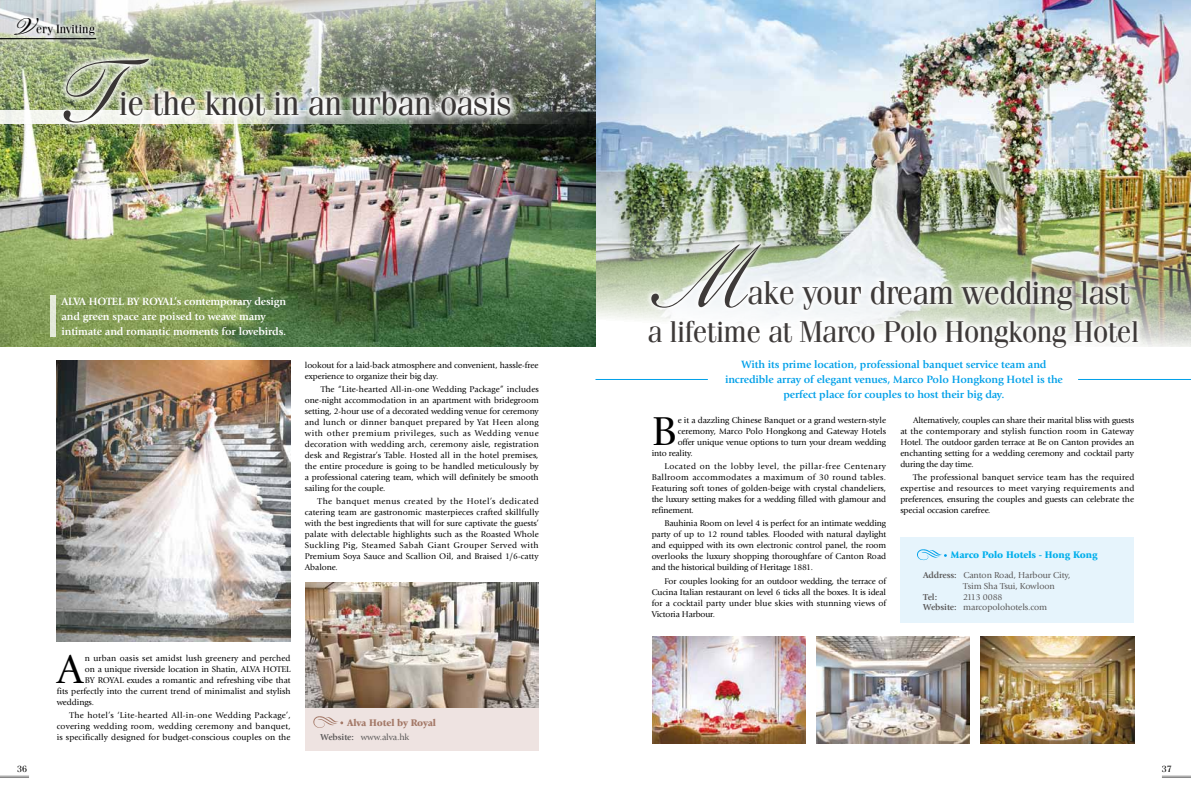
<style>
.page{position:relative;width:1191px;height:800px;background:#fff}
.page>*{position:absolute;margin:0;border:0;box-sizing:border-box;transform-origin:0 0}
.t1{font:90px "Shelley LT Std Script";color:#3e3a39}
.t2{font:90px "Shelley LT Std Script";color:#3a3635}
.t3{font:42px "Giovanni Std";color:#000}
.t4{font:38px "Bickham Script Pro";color:#000}
.t5{font:34px "Fenice Std";letter-spacing:-.02em;color:#3a3635}
.t6{font:33px "Fenice Std";letter-spacing:-.02em;color:#3e3a39}
.t7{font:30px "Fenice Std";letter-spacing:-.02em;color:#3e3a39}
.t8{font:12px "Fenice Std";color:#000}
.t9{font:700 11px/15px "Giovanni Std";letter-spacing:-.01em;color:#00a0e9;text-align:center}
.t10{font:700 11px/15px "Giovanni Std";letter-spacing:-.01em;color:#fff}
.t11{font:900 10px "Giovanni Std";letter-spacing:-.01em;color:#00afec}
.t12{font:900 10px "Giovanni Std";letter-spacing:-.01em;color:#a47968}
.t13{font:9px/10.8px "Giovanni Std";letter-spacing:-.01em;color:#595757}
.t14{font:9px "Fenice Std";color:#000}
.t15{font:700 9px "Giovanni Std";color:#595757}
.t16{font:8.7px/11px "Giovanni Std";letter-spacing:-.005em;color:#000;text-align:justify}
.t17{font:8.7px "Giovanni Std";letter-spacing:.02em;color:#000}
.s1{font-weight:700}
</style>
<div class="page">
<svg style="left:0;top:775px;width:29px;height:2px"></svg>
<hr style="left:1161px;top:775px;width:30px;height:1px;background:#898989">
<hr style="left:1161px;top:776px;width:30px;height:1px;background:#898989">
<div style="left:305px;top:707px;width:234px;height:43px;background:#eee3e1"></div>
<img style="left:0;top:0;width:1191px;height:346px">
<div style="left:742px;top:274px;width:394px;height:42px;background:#fff;opacity:.75"></div>
<div style="left:645px;top:238px;width:122px;height:76px;background:#fff;opacity:.75"></div>
<div style="left:642px;top:314px;width:502px;height:40px;background:#fff;opacity:.75"></div>
<img style="left:980px;top:636px;width:154px;height:107px">
<img style="left:816px;top:636px;width:154px;height:107px">
<img style="left:652px;top:636px;width:153px;height:107px">
<div style="left:900px;top:537px;width:234px;height:85px;background:#e6f4fc"></div>
<svg style="left:917px;top:549px;width:30px;height:11px"></svg>
<svg style="left:313px;top:716px;width:30px;height:11px"></svg>
<img style="left:57px;top:360px;width:234px;height:281px">
<img style="left:305px;top:582px;width:234px;height:125px">
<svg style="left:0;top:110px;width:601px;height:13px"></svg>
<img style="left:56px;top:51px;width:101px;height:80px">
<svg style="left:113px;top:83px;width:405px;height:40px"></svg>
<div style="left:50px;top:295px;width:6px;height:41px;background:#e4e9da"></div>
<hr style="left:595px;top:379px;width:113px;height:1px;background:#00a0e9">
<hr style="left:1078px;top:379px;width:113px;height:1px;background:#00a0e9">
<svg style="left:9px;top:13px;width:91px;height:20px"></svg>
<svg style="left:0;top:33px;width:101px;height:11px"></svg>
<hr style="left:0;top:38px;width:96px;height:1px;background:#000">
<h3 class="t4" style="left:15px;top:-2px;width:20px">V</h3>
<h3 class="t8" style="left:36px;top:22px;width:60px">ery Inviting</h3>
<h1 class="t2" style="left:63px;top:39px;width:56px">T</h1>
<h3 class="t5" style="left:119px;top:83px;width:395px">ie the knot in an urban oasis</h3>
<p class="t10" style="left:61px;top:293px;width:226px">ALVA HOTEL BY ROYAL’s contemporary design and green space are poised to weave many intimate and romantic moments for lovebirds.</p>
<p class="t16" style="left:305px;top:359px;width:235px">lookout for a laid-back atmosphere and convenient, hassle-free experience to organize their big day.</p>
<p class="t16" style="left:305px;top:383px;width:235px;text-indent:16px">The “Lite-hearted All-in-one Wedding Package” includes one-night accommodation in an apartment with bridegroom setting, 2-hour use of a decorated wedding venue for ceremony and lunch or dinner banquet prepared by Yat Heen along with other premium privileges, such as Wedding venue decoration with wedding arch, ceremony aisle, registration desk and Registrar’s Table. Hosted all in the hotel premises, the entire procedure is going to be handled meticulously by a professional catering team, which will definitely be smooth sailing for the couple.</p>
<p class="t16" style="left:305px;top:495px;width:235px;text-indent:13px">The banquet menus created by the Hotel’s dedicated catering team are gastronomic masterpieces crafted skillfully with the best ingredients that will for sure captivate the guests’ palate with delectable highlights such as the Roasted Whole Suckling Pig, Steamed Sabah Giant Grouper Served with Premium Soya Sauce and Scallion Oil, and Braised 1/6-catty Abalone.</p>
<h2 class="t3" style="left:57px;top:645px;width:28px">A</h2>
<p class="t17" style="left:85px;top:653px;width:207px">n urban oasis set amidst lush greenery and perched</p>
<p class="t16" style="left:85px;top:663px;width:207px">on a unique riverside location in Shatin, ALVA HOTEL</p>
<p class="t16" style="left:85px;top:674px;width:207px">BY ROYAL exudes a romantic and refreshing vibe that</p>
<p class="t16" style="left:57px;top:685px;width:236px">fits perfectly into the current trend of minimalist and stylish</p>
<p class="t16" style="left:57px;top:696px;width:39px">weddings.</p>
<p class="t16" style="left:57px;top:709px;width:236px;text-indent:13px">The hotel’s ‘Lite-hearted All-in-one Wedding Package’, covering wedding room, wedding ceremony and banquet, is specifically designed for budget-conscious couples on the</p>
<p class="t12" style="left:347px;top:716px;width:90px">Alva Hotel by Royal</p>
<p class="t13" style="left:321px;top:732px;width:90px"><span class="s1">Website:</span> www.alva.hk</p>
<h1 class="t1" style="left:656px;top:224px;width:91px">M</h1>
<h3 class="t6" style="left:747px;top:272px;width:384px">ake your dream wedding last</h3>
<h3 class="t7" style="left:647px;top:314px;width:493px">a lifetime at Marco Polo Hongkong Hotel</h3>
<p class="t9" style="left:725px;top:357px;width:339px">With its prime location, professional banquet service team and incredible array of elegant venues, Marco Polo Hongkong Hotel is the perfect place for couples to host their big day.</p>
<h2 class="t3" style="left:651px;top:407px;width:26px">B</h2>
<p class="t16" style="left:677px;top:414px;width:210px">e it a dazzling Chinese Banquet or a grand western-style</p>
<p class="t16" style="left:677px;top:425px;width:210px">ceremony, Marco Polo Hongkong and Gateway Hotels</p>
<p class="t16" style="left:677px;top:436px;width:210px">offer unique venue options to turn your dream wedding</p>
<p class="t16" style="left:651px;top:447px;width:43px">into reality.</p>
<p class="t16" style="left:651px;top:460px;width:236px;text-indent:13px">Located on the lobby level, the pillar-free Centenary Ballroom accommodates a maximum of 30 round tables.<br>Featuring soft tones of golden-beige with crystal chandeliers, the luxury setting makes for a wedding filled with glamour and refinement.</p>
<p class="t16" style="left:651px;top:518px;width:236px;text-indent:13px">Bauhinia Room on level 4 is perfect for an intimate wedding party of up to 12 round tables. Flooded with natural daylight and equipped with its own electronic control panel, the room overlooks the luxury shopping thoroughfare of Canton Road and the historical building of Heritage 1881.</p>
<p class="t16" style="left:651px;top:575px;width:236px;text-indent:13px">For couples looking for an outdoor wedding, the terrace of Cucina Italian restaurant on level 6 ticks all the boxes. It is ideal for a cocktail party under blue skies with stunning views of Victoria Harbour.</p>
<p class="t16" style="left:900px;top:414px;width:235px;text-indent:13px">Alternatively, couples can share their marital bliss with guests at the contemporary and stylish function room in Gateway Hotel. The outdoor garden terrace at Be on Canton provides an enchanting setting for a wedding ceremony and cocktail party during the day time.</p>
<p class="t16" style="left:900px;top:471px;width:236px;text-indent:13px">The professional banquet service team has the required expertise and resources to meet varying requirements and preferences, ensuring the couples and guests can celebrate the special occasion carefree.</p>
<p class="t11" style="left:951px;top:548px;width:148px">Marco Polo Hotels - Hong Kong</p>
<p class="t13" style="left:963px;top:569px;width:109px;text-indent:-40px"><span class="s1">Address:</span> Canton Road, Harbour City,<br>Tsim Sha Tsui, Kowloon</p>
<p class="t15" style="left:923px;top:591px;width:15px">Tel:</p>
<p class="t13" style="left:923px;top:591px;width:125px;text-align:center">2113 0088<br><span class="s1">Website:</span> marcopolohotels.com</p>
<p class="t14" style="left:17px;top:763px;width:12px">36</p>
<p class="t14" style="left:1161px;top:763px;width:12px">37</p>
</div>
